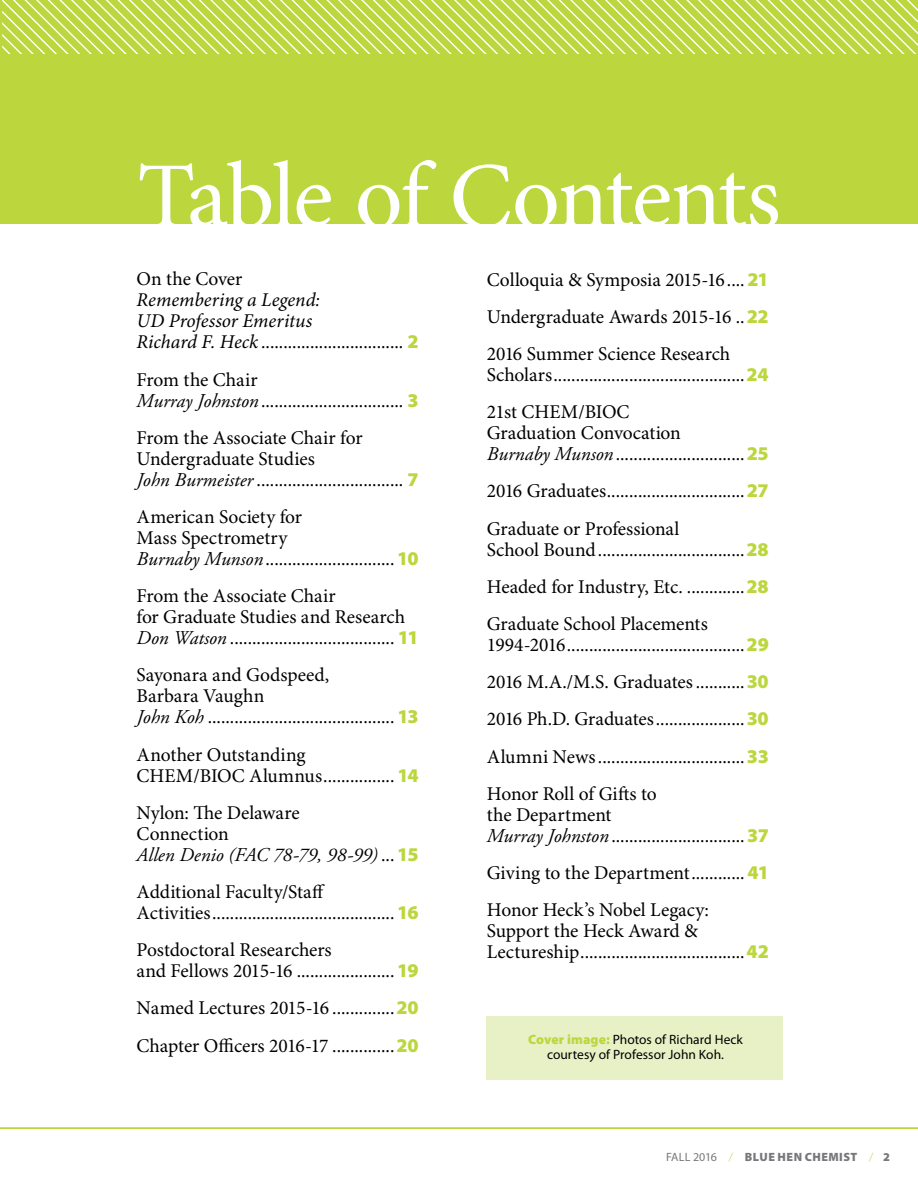
<style>
.page{position:relative;width:918px;height:1188px;background:#fff}
.page>*{position:absolute;margin:0;border:0;box-sizing:border-box;transform-origin:0 0}
.t1{font:94.5px "Minion Pro";letter-spacing:-.02em;color:#fff}
.t2{font:19.5px/21px "Minion Pro";letter-spacing:-.005em;color:#000}
.t3{font:italic 19.5px/21px "Minion Pro";letter-spacing:-.005em;color:#000}
.t4{font:italic 19.5px "Adobe Garamond Pro";color:#000}
.t5{font:13.5px/15px "Myriad Pro";letter-spacing:.005em;color:#000;text-align:center}
.t6{font:900 12px "Myriad Pro";letter-spacing:.04em;color:#77787b}
.s1{font-style:normal}
.s2{font-family:"Myriad Pro";font-weight:900;font-style:normal;color:#bcd63e}
.s3{font-family:"Adobe Garamond Pro";font-style:italic}
.s4{font-family:"Myriad Pro";font-weight:900;color:#bcd63e}
.s5{font-family:"Minion Pro";font-style:normal}
.s6{font-weight:900;color:#bcd63e}
.s7{font-weight:400}
.s8{font-weight:300;color:#bcd63e}
</style>
<div class="page">
<hr style="left:0;top:1128px;width:918px;height:1px;background:#bcd63e">
<div style="left:0;top:0;width:918px;height:224px;background:#bcd63e"></div>
<svg style="left:2px;top:0;width:916px;height:54px"></svg>
<div style="left:487px;top:1017px;width:296px;height:63px;background:#e8f0c5"></div>
<h1 class="t1" style="left:137px;top:140px;width:645px">Table of Contents</h1>
<p class="t2" style="left:137px;top:269px;width:107px">On the Cover</p>
<p class="t3" style="left:137px;top:290px;width:283px">Remembering a Legend:<br>UD Professor Emeritus<br>Richard F. Heck <span class="s1">................................</span> <span class="s2">2</span></p>
<p class="t2" style="left:137px;top:370px;width:284px">From the Chair<br><span class="s3">Murray Johnston</span> ................................ <span class="s4">3</span></p>
<p class="t2" style="left:137px;top:428px;width:284px">From the Associate Chair for<br>Undergraduate Studies<br><span class="s3">John Burmeister</span> ................................. <span class="s4">7</span></p>
<p class="t2" style="left:137px;top:507px;width:283px">American Society for<br>Mass Spectrometry<br><span class="s3">Burnaby Munson</span>.............................<span class="s4">10</span></p>
<p class="t2" style="left:137px;top:586px;width:283px">From the Associate Chair<br>for Graduate Studies and Research<br><span class="s3">Don Watson</span> ..................................... <span class="s4">11</span></p>
<p class="t2" style="left:137px;top:666px;width:284px">Sayonara and Godspeed,<br>Barbara Vaughn<br><span class="s3">John Koh</span> .......................................... <span class="s4">13</span></p>
<p class="t2" style="left:137px;top:745px;width:283px">Another Outstanding<br>CHEM/BIOC Alumnus................ <span class="s4">14</span></p>
<p class="t2" style="left:137px;top:803px;width:165px">Nylon: The Delaware<br>Connection</p>
<p class="t4" style="left:137px;top:843px;width:284px">Allen Denio (FAC 78-79, 98-99) <span class="s5">...</span> <span class="s2">15</span></p>
<p class="t2" style="left:137px;top:882px;width:284px">Additional Faculty/Staff<br>Activities.........................................<span class="s4">16</span></p>
<p class="t2" style="left:137px;top:940px;width:284px">Postdoctoral Researchers<br>and Fellows 2015-16 ......................<span class="s4">19</span></p>
<p class="t2" style="left:137px;top:990px;width:284px;line-height:37.2px">Named Lectures 2015-16 ..............<span class="s4">20<br></span>Chapter Officers 2016-17 ..............<span class="s4">20</span></p>
<p class="t2" style="left:487px;top:261px;width:284px;line-height:37.2px;text-align:justify">Colloquia &amp; Symposia 2015-16....<span class="s4">21<br></span>Undergraduate Awards 2015-16 ..<span class="s4">22<br></span>2016 Summer Science Research</p>
<p class="t2" style="left:487px;top:357px;width:283px;line-height:37.2px">Scholars...........................................<span class="s4">24<br></span>21st CHEM/BIOC</p>
<p class="t2" style="left:487px;top:423px;width:283px">Graduation Convocation<br><span class="s3">Burnaby Munson</span>.............................<span class="s4">25</span></p>
<p class="t2" style="left:487px;top:473px;width:283px;line-height:37.2px">2016 Graduates...............................<span class="s4">27<br></span>Graduate or Professional</p>
<p class="t2" style="left:487px;top:532px;width:283px;line-height:37.2px;text-align:justify">School Bound.................................<span class="s4">28<br></span>Headed for Industry, Etc. .............<span class="s4">28<br></span>Graduate School Placements</p>
<p class="t2" style="left:487px;top:627px;width:284px;line-height:37.2px;text-align:justify">1994-2016........................................<span class="s4">29<br></span>2016 M.A./M.S. Graduates...........<span class="s4">30<br></span>2016 Ph.D. Graduates....................<span class="s4">30<br></span>Alumni News.................................<span class="s4">33<br></span>Honor Roll of Gifts to</p>
<p class="t2" style="left:487px;top:805px;width:284px">the Department<br><span class="s3">Murray Johnston</span> ..............................<span class="s4">37</span></p>
<p class="t2" style="left:487px;top:855px;width:284px;line-height:37.2px">Giving to the Department............<span class="s4">41<br></span>Honor Heck’s Nobel Legacy:</p>
<p class="t2" style="left:487px;top:921px;width:284px">Support the Heck Award &amp;<br>Lectureship.....................................<span class="s4">42</span></p>
<p class="t5" style="left:528px;top:1032px;width:216px"><span class="s6">Cover image:</span> Photos of Richard Heck courtesy of Professor John Koh.</p>
<p class="t6" style="left:666px;top:1150px;width:225px"><span class="s7">FALL 2016</span> <span class="s8">/</span> BLUE HEN CHEMIST <span class="s8">/</span> 2</p>
</div>
